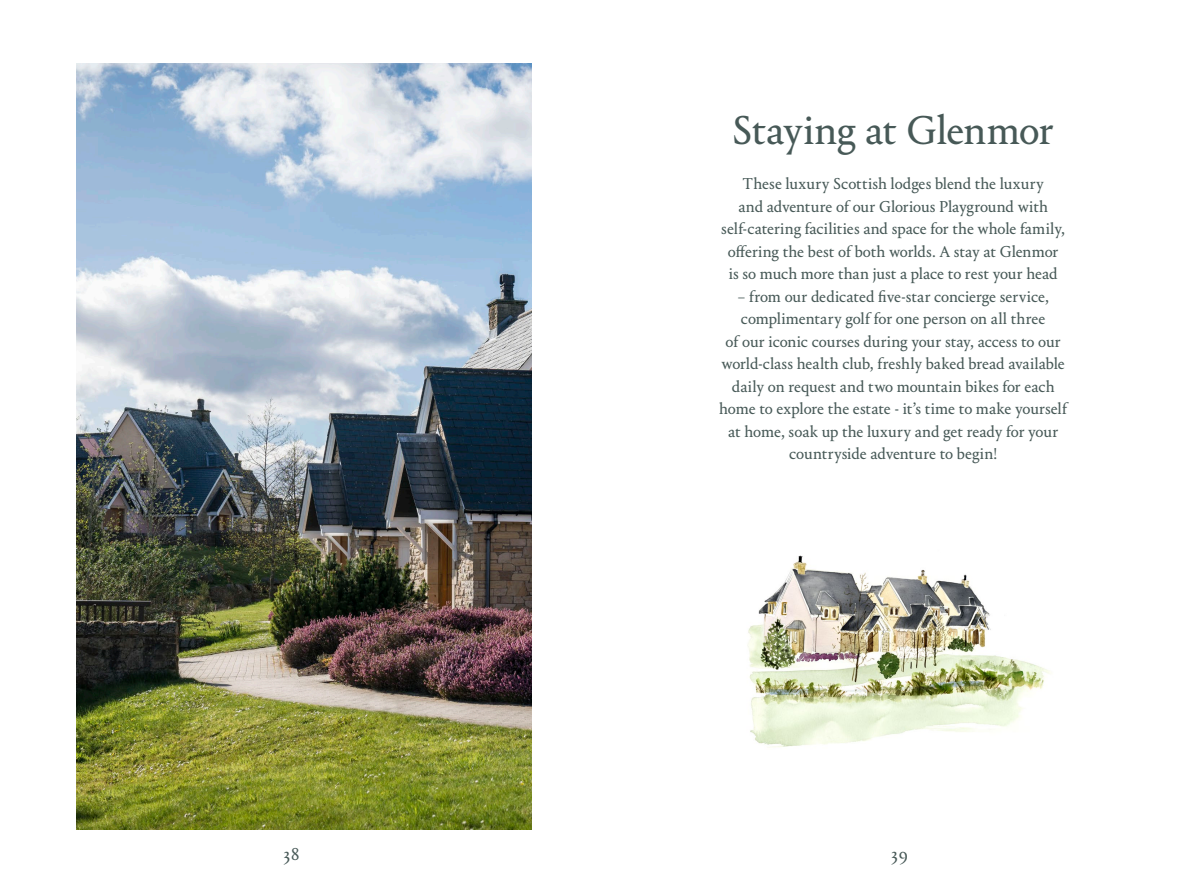
<style>
.page{position:relative;width:1191px;height:893px;background:#fff}
.page>*{position:absolute;margin:0;border:0;box-sizing:border-box;transform-origin:0 0}
.t1{font:42px "Portrait Text";letter-spacing:-.02em;color:#475957}
.t2{font:18px "Portrait Text";color:#475957}
.t3{font:16.5px/22.5px "Portrait Text";letter-spacing:-.01em;color:#475957;text-align:center}
</style>
<div class="page">
<img style="left:747px;top:555px;width:303px;height:193px">
<img style="left:77px;top:64px;width:454px;height:765px">
<h1 class="t1" style="left:732px;top:100px;width:323px">Staying at Glenmor</h1>
<p class="t3" style="left:721px;top:172px;width:345px">These luxury Scottish lodges blend the luxury<br>and adventure of our Glorious Playground with self-catering facilities and space for the whole family, offering the best of both worlds. A stay at Glenmor is so much more than just a place to rest your head</p>
<p class="t3" style="left:719px;top:284px;width:349px">– from our dedicated five-star concierge service, complimentary golf for one person on all three<br>of our iconic courses during your stay, access to our world-class health club, freshly baked bread available daily on request and two mountain bikes for each home to explore the estate - it’s time to make yourself at home, soak up the luxury and get ready for your countryside adventure to begin!</p>
<p class="t2" style="left:283px;top:841px;width:18px">38</p>
<p class="t2" style="left:891px;top:841px;width:18px">39</p>
</div>
